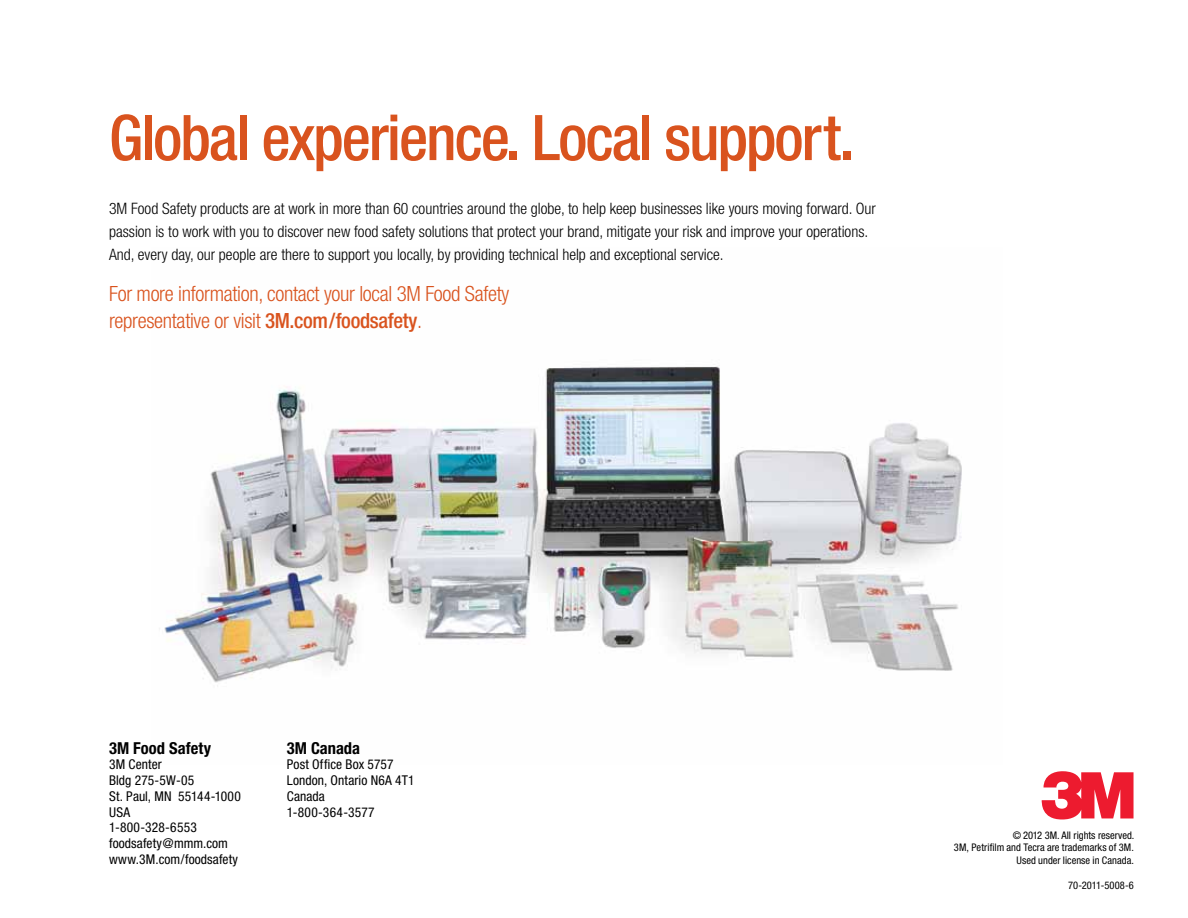
<style>
.page{position:relative;width:1188px;height:918px;background:#fff}
.page>*{position:absolute;margin:0;border:0;box-sizing:border-box;transform-origin:0 0}
.t1{font:500 condensed 63px "Helvetica Neue";letter-spacing:-.03em;color:#d9531e}
.t2{font:300 condensed 21px/27px "Helvetica Neue";letter-spacing:-.015em;color:#d9531e}
.t3{font:700 condensed 16.5px "Helvetica Neue";letter-spacing:.005em;color:#000}
.t4{font:300 condensed 15.75px/23.2px "Helvetica Neue";color:#000}
.t5{font:condensed 13.5px/15.8px "Helvetica Neue";letter-spacing:.01em;color:#000}
.t6{font:condensed 10.5px/12.6px "Helvetica Neue";color:#000;text-align:right}
.s1{font-weight:500}
</style>
<div class="page">
<img style="left:159px;top:366px;width:803px;height:317px">
<svg style="left:1041px;top:771px;width:93px;height:49px"></svg>
<h1 class="t1" style="left:109px;top:100px;width:747px">Global experience. Local support.</h1>
<p class="t4" style="left:109px;top:197px;width:768px">3M Food Safety products are at work in more than 60 countries around the globe, to help keep businesses like yours moving forward. Our passion is to work with you to discover new food safety solutions that protect your brand, mitigate your risk and improve your operations.<br>And, every day, our people are there to support you locally, by providing technical help and exceptional service.</p>
<h2 class="t2" style="left:109px;top:280px;width:402px">For more information, contact your local 3M Food Safety representative or visit <span class="s1">3M.com/foodsafety</span>.</h2>
<p class="t3" style="left:109px;top:738px;width:104px">3M Food Safety</p>
<p class="t5" style="left:109px;top:757px;width:133px">3M Center<br>Bldg 275-5W-05<br>St. Paul, MN 55144-1000<br>USA<br>1-800-328-6553 foodsafety@mmm.com www.3M.com/foodsafety</p>
<p class="t3" style="left:287px;top:738px;width:75px">3M Canada</p>
<p class="t5" style="left:287px;top:757px;width:129px">Post Office Box 5757<br>London, Ontario N6A 4T1<br>Canada<br>1-800-364-3577</p>
<p class="t6" style="left:954px;top:829px;width:182px">© 2012 3M. All rights reserved.<br>3M, Petrifilm and Tecra are trademarks of 3M.<br>Used under license in Canada.</p>
<p class="t6" style="left:1068px;top:879px;width:67px">70-2011-5008-6</p>
</div>
